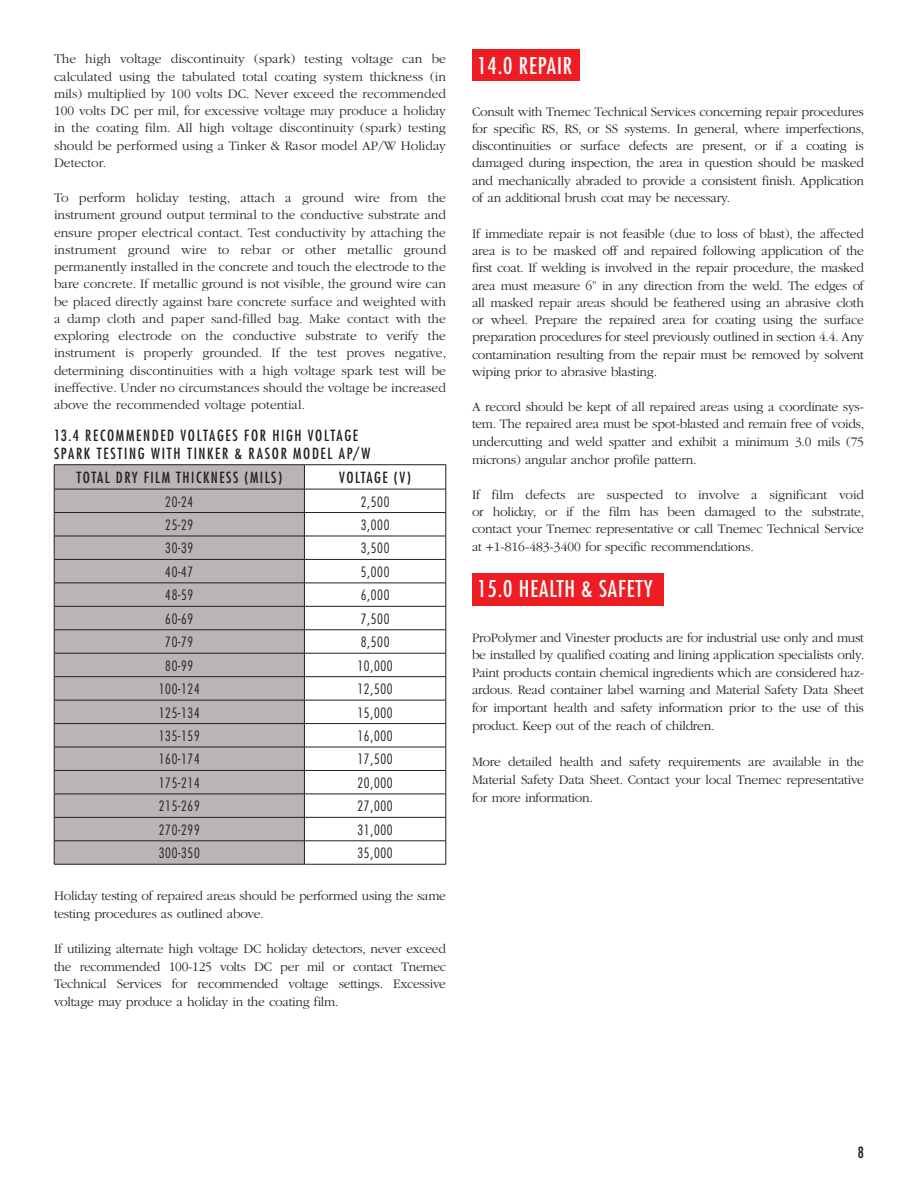
<style>
.page{position:relative;width:918px;height:1188px;background:#fff}
.page>*{position:absolute;margin:0;border:0;box-sizing:border-box;transform-origin:0 0}
.t1{font:condensed 22.5px "Futura Std";letter-spacing:.04em;color:#fff}
.Blk_Heads__dotted_line{font:condensed 15px/17.2px "Futura Std";letter-spacing:.105em;color:#231f20}
.t2{font:300 condensed 13.8px "Futura Std";letter-spacing:.05em;color:#231f20}
.Body_Copy{font:300 13.5px/17.2px "ITC Garamond Std";letter-spacing:-.02em;color:#231f20;text-align:justify}
</style>
<div class="page">
<div style="left:55px;top:465px;width:249px;height:399px;background:#bab5b4"></div>
<hr style="left:54px;top:464px;width:250px;height:1px;background:#231f20">
<hr style="left:304px;top:464px;width:142px;height:1px;background:#231f20">
<hr style="left:54px;top:489px;width:250px;height:1px;background:#231f20">
<hr style="left:304px;top:489px;width:142px;height:1px;background:#231f20">
<hr style="left:54px;top:512px;width:250px;height:1px;background:#231f20">
<hr style="left:304px;top:512px;width:142px;height:1px;background:#231f20">
<hr style="left:54px;top:536px;width:250px;height:1px;background:#231f20">
<hr style="left:304px;top:536px;width:142px;height:1px;background:#231f20">
<hr style="left:54px;top:559px;width:250px;height:1px;background:#231f20">
<hr style="left:304px;top:559px;width:142px;height:1px;background:#231f20">
<hr style="left:54px;top:583px;width:250px;height:1px;background:#231f20">
<hr style="left:304px;top:583px;width:142px;height:1px;background:#231f20">
<hr style="left:54px;top:606px;width:250px;height:1px;background:#231f20">
<hr style="left:304px;top:606px;width:142px;height:1px;background:#231f20">
<hr style="left:54px;top:630px;width:250px;height:1px;background:#231f20">
<hr style="left:304px;top:630px;width:142px;height:1px;background:#231f20">
<hr style="left:54px;top:653px;width:250px;height:1px;background:#231f20">
<hr style="left:304px;top:653px;width:142px;height:1px;background:#231f20">
<hr style="left:54px;top:676px;width:250px;height:1px;background:#231f20">
<hr style="left:304px;top:676px;width:142px;height:1px;background:#231f20">
<hr style="left:54px;top:700px;width:250px;height:1px;background:#231f20">
<hr style="left:304px;top:700px;width:142px;height:1px;background:#231f20">
<hr style="left:54px;top:723px;width:250px;height:1px;background:#231f20">
<hr style="left:304px;top:723px;width:142px;height:1px;background:#231f20">
<hr style="left:54px;top:747px;width:250px;height:1px;background:#231f20">
<hr style="left:304px;top:747px;width:142px;height:1px;background:#231f20">
<hr style="left:54px;top:770px;width:250px;height:1px;background:#231f20">
<hr style="left:304px;top:770px;width:142px;height:1px;background:#231f20">
<hr style="left:54px;top:794px;width:250px;height:1px;background:#231f20">
<hr style="left:304px;top:794px;width:142px;height:1px;background:#231f20">
<hr style="left:54px;top:817px;width:250px;height:1px;background:#231f20">
<hr style="left:304px;top:817px;width:142px;height:1px;background:#231f20">
<hr style="left:54px;top:841px;width:250px;height:1px;background:#231f20">
<svg style="left:54px;top:465px;width:1px;height:399px"></svg>
<hr style="left:304px;top:841px;width:142px;height:1px;background:#231f20">
<svg style="left:304px;top:465px;width:1px;height:399px"></svg>
<svg style="left:446px;top:465px;width:1px;height:399px"></svg>
<hr style="left:54px;top:864px;width:250px;height:1px;background:#231f20">
<hr style="left:304px;top:864px;width:142px;height:1px;background:#231f20">
<div style="left:472px;top:50px;width:108px;height:31px;background:#ee1d23"></div>
<div style="left:472px;top:573px;width:191px;height:32px;background:#ee1d23"></div>
<p class="Body_Copy" style="left:54px;top:51px;width:394px">The high voltage discontinuity (spark) testing voltage can be calculated using the tabulated total coating system thickness (in mils) multiplied by 100 volts DC. Never exceed the recommended 100 volts DC per mil, for excessive voltage may produce a holiday in the coating film. All high voltage discontinuity (spark) testing should be performed using a Tinker &amp; Rasor model AP/W Holiday Detector.</p>
<p class="Body_Copy" style="left:54px;top:190px;width:394px">To perform holiday testing, attach a ground wire from the instrument ground output terminal to the conductive substrate and ensure proper electrical contact. Test conductivity by attaching the instrument ground wire to rebar or other metallic ground permanently installed in the concrete and touch the electrode to the bare concrete. If metallic ground is not visible, the ground wire can be placed directly against bare concrete surface and weighted with a damp cloth and paper sand-filled bag. Make contact with the exploring electrode on the conductive substrate to verify the instrument is properly grounded. If the test proves negative, determining discontinuities with a high voltage spark test will be ineffective. Under no circumstances should the voltage be increased above the recommended voltage potential.</p>
<p class="Blk_Heads__dotted_line" style="left:54px;top:427px;width:318px">13.4 RECOMMENDED VOLTAGES FOR HIGH VOLTAGE<br>SPARK TESTING WITH TINKER &amp; RASOR MODEL AP/W</p>
<p class="Blk_Heads__dotted_line" style="left:76px;top:469px;width:207px">TOTAL DRY FILM THICKNESS (MILS)</p>
<p class="Blk_Heads__dotted_line" style="left:339px;top:469px;width:73px">VOLTAGE (V)</p>
<p class="t2" style="left:165px;top:493px;width:30px">20-24</p>
<p class="t2" style="left:361px;top:493px;width:30px">2,500</p>
<p class="t2" style="left:165px;top:517px;width:30px">25-29</p>
<p class="t2" style="left:361px;top:517px;width:30px">3,000</p>
<p class="t2" style="left:165px;top:540px;width:30px">30-39</p>
<p class="t2" style="left:361px;top:540px;width:30px">3,500</p>
<p class="t2" style="left:165px;top:564px;width:30px">40-47</p>
<p class="t2" style="left:361px;top:564px;width:30px">5,000</p>
<p class="t2" style="left:165px;top:587px;width:30px">48-59</p>
<p class="t2" style="left:361px;top:587px;width:30px">6,000</p>
<p class="t2" style="left:165px;top:611px;width:30px">60-69</p>
<p class="t2" style="left:361px;top:611px;width:30px">7,500</p>
<p class="t2" style="left:165px;top:634px;width:30px">70-79</p>
<p class="t2" style="left:361px;top:634px;width:30px">8,500</p>
<p class="t2" style="left:165px;top:657px;width:30px">80-99</p>
<p class="t2" style="left:358px;top:657px;width:37px">10,000</p>
<p class="t2" style="left:159px;top:681px;width:42px">100-124</p>
<p class="t2" style="left:358px;top:681px;width:37px">12,500</p>
<p class="t2" style="left:159px;top:704px;width:42px">125-134</p>
<p class="t2" style="left:358px;top:704px;width:37px">15,000</p>
<p class="t2" style="left:159px;top:728px;width:42px">135-159</p>
<p class="t2" style="left:358px;top:728px;width:37px">16,000</p>
<p class="t2" style="left:159px;top:751px;width:42px">160-174</p>
<p class="t2" style="left:358px;top:751px;width:37px">17,500</p>
<p class="t2" style="left:159px;top:775px;width:42px">175-214</p>
<p class="t2" style="left:358px;top:775px;width:37px">20,000</p>
<p class="t2" style="left:159px;top:798px;width:42px">215-269</p>
<p class="t2" style="left:358px;top:798px;width:37px">27,000</p>
<p class="t2" style="left:159px;top:822px;width:42px">270-299</p>
<p class="t2" style="left:358px;top:822px;width:37px">31,000</p>
<p class="t2" style="left:159px;top:845px;width:42px">300-350</p>
<p class="t2" style="left:358px;top:845px;width:37px">35,000</p>
<p class="Body_Copy" style="left:54px;top:887px;width:394px;line-height:18px">Holiday testing of repaired areas should be performed using the same testing procedures as outlined above.</p>
<p class="Body_Copy" style="left:54px;top:940px;width:394px">If utilizing alternate high voltage DC holiday detectors, never exceed the recommended 100-125 volts DC per mil or contact Tnemec Technical Services for recommended voltage settings. Excessive voltage may produce a holiday in the coating film.</p>
<p class="t1" style="left:477px;top:52px;width:96px">14.0 REPAIR</p>
<p class="Body_Copy" style="left:472px;top:103px;width:394px">Consult with Tnemec Technical Services concerning repair procedures for specific RS, RS, or SS systems. In general, where imperfections, discontinuities or surface defects are present, or if a coating is damaged during inspection, the area in question should be masked and mechanically abraded to provide a consistent finish. Application of an additional brush coat may be necessary.</p>
<p class="Body_Copy" style="left:472px;top:225px;width:394px">If immediate repair is not feasible (due to loss of blast), the affected area is to be masked off and repaired following application of the first coat. If welding is involved in the repair procedure, the masked area must measure 6” in any direction from the weld. The edges of all masked repair areas should be feathered using an abrasive cloth or wheel. Prepare the repaired area for coating using the surface preparation procedures for steel previously outlined in section 4.4. Any contamination resulting from the repair must be removed by solvent wiping prior to abrasive blasting.</p>
<p class="Body_Copy" style="left:472px;top:398px;width:394px">A record should be kept of all repaired areas using a coordinate sys&shy;tem. The repaired area must be spot-blasted and remain free of voids, undercutting and weld spatter and exhibit a minimum 3.0 mils (75 microns) angular anchor profile pattern.</p>
<p class="Body_Copy" style="left:472px;top:486px;width:394px">If film defects are suspected to involve a significant void or holiday, or if the film has been damaged to the substrate, contact your Tnemec representative or call Tnemec Technical Service at +1-816-483-3400 for specific recommendations.</p>
<p class="t1" style="left:477px;top:575px;width:177px">15.0 HEALTH &amp; SAFETY</p>
<p class="Body_Copy" style="left:472px;top:629px;width:394px">ProPolymer and Vinester products are for industrial use only and must be installed by qualified coating and lining application specialists only.<br>Paint products contain chemical ingredients which are considered haz&shy;ardous. Read container label warning and Material Safety Data Sheet for important health and safety information prior to the use of this product. Keep out of the reach of children.</p>
<p class="Body_Copy" style="left:472px;top:753px;width:394px;line-height:18px">More detailed health and safety requirements are available in the Material Safety Data Sheet. Contact your local Tnemec representative for more information.</p>
<p class="Blk_Heads__dotted_line" style="left:858px;top:1144px;width:8px">8</p>
</div>
